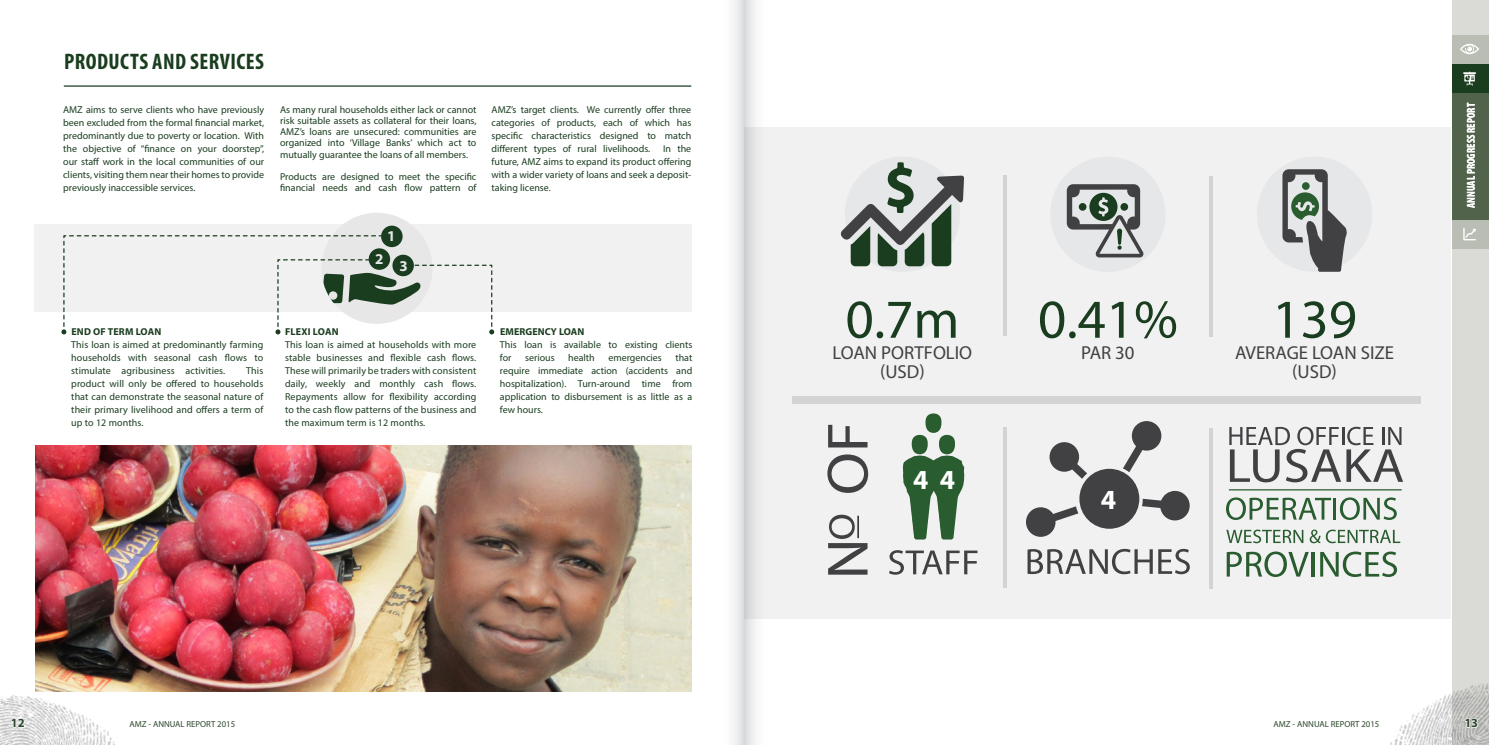
<style>
.page{position:relative;width:1489px;height:745px;background:#fff}
.page>*{position:absolute;margin:0;border:0;box-sizing:border-box;transform-origin:0 0}
.t1{font:55.12px "Myriad Pro";color:#1a3d20}
.t2{font:700 27.75px "Myriad Pro";color:#fff}
.t3{font:700 27.5px "Myriad Pro";color:#fff}
.t4{font:700 condensed 22.5px "Myriad Pro";letter-spacing:.02em;color:#1a3d1f}
.t5{font:18.75px/18.8px "Myriad Pro";color:#414042;text-align:center}
.t6{font:700 15px "Myriad Pro";color:#e7e7e8}
.t7{font:700 12.5px "Myriad Pro";color:#2d482c}
.t8{font:700 condensed 11.25px "Myriad Pro";color:#fff}
.t9{font:10px/13px "Myriad Pro";color:#1a3d1f;text-align:justify}
.t10{font:700 10px "Myriad Pro";letter-spacing:.01em;color:#1a3d1f}
.t11{font:8.75px "Myriad Pro";color:#2d482c}
</style>
<div class="page">
<div style="left:1452px;top:0;width:36px;height:744px;background:#dadbd6"></div>
<img style="left:1390px;top:683px;width:98px;height:61px">
<div style="left:1452px;top:35px;width:36px;height:29px;background:#b9bdb3"></div>
<div style="left:1452px;top:92px;width:36px;height:127px;background:#51634b"></div>
<div style="left:1452px;top:64px;width:36px;height:29px;background:#1a3d1f"></div>
<div style="left:1452px;top:219px;width:36px;height:29px;background:#b9bdb3"></div>
<svg style="left:1463px;top:717px;width:15px;height:11px"></svg>
<svg style="left:1460px;top:44px;width:18px;height:10px"></svg>
<svg style="left:1463px;top:228px;width:12px;height:12px"></svg>
<svg style="left:1463px;top:71px;width:12px;height:15px"></svg>
<img style="left:0;top:691px;width:139px;height:53px">
<svg style="left:10px;top:717px;width:15px;height:10px"></svg>
<div style="left:34px;top:224px;width:657px;height:88px;background:#f1f1f2"></div>
<div style="left:321px;top:212px;width:111px;height:111px;background:#e7e7e8;border-radius:50%"></div>
<div style="left:381px;top:225px;width:21px;height:22px;background:#1a3d1f;border-radius:50%"></div>
<div style="left:744px;top:127px;width:707px;height:490px;background:#f1f1f2"></div>
<hr style="left:64px;top:85px;width:627px;height:2px;background:#1a3d1f">
<div style="left:792px;top:396px;width:627px;height:7px;background:#d1d3d4"></div>
<svg style="left:1226px;top:497px;width:104px;height:22px"></svg>
<hr style="left:1333px;top:497px;width:3px;height:22px;background:#295c2f">
<svg style="left:1339px;top:497px;width:57px;height:22px"></svg>
<hr style="left:1341px;top:427px;width:3px;height:17px;background:#414042">
<svg style="left:1229px;top:426px;width:111px;height:56px"></svg>
<svg style="left:1346px;top:426px;width:56px;height:55px"></svg>
<hr style="left:1228px;top:489px;width:173px;height:1px;background:#295c2f">
<svg style="left:1226px;top:529px;width:77px;height:14px"></svg>
<svg style="left:1309px;top:529px;width:91px;height:14px"></svg>
<svg style="left:1226px;top:551px;width:82px;height:25px"></svg>
<hr style="left:1311px;top:551px;width:3px;height:25px;background:#295c2f">
<svg style="left:1320px;top:551px;width:76px;height:25px"></svg>
<div style="left:1050px;top:156px;width:115px;height:116px;background:#e6e7e8;border-radius:50%"></div>
<div style="left:844px;top:156px;width:116px;height:116px;background:#e6e7e8;border-radius:50%"></div>
<svg style="left:840px;top:162px;width:124px;height:104px"></svg>
<div style="left:1256px;top:156px;width:115px;height:116px;background:#e6e7e8;border-radius:50%"></div>
<svg style="left:1282px;top:169px;width:64px;height:102px"></svg>
<svg style="left:1027px;top:548px;width:125px;height:26px"></svg>
<svg style="left:1158px;top:548px;width:31px;height:26px"></svg>
<svg style="left:1049px;top:442px;width:38px;height:36px"></svg>
<svg style="left:1123px;top:421px;width:38px;height:51px"></svg>
<svg style="left:1142px;top:490px;width:47px;height:30px"></svg>
<svg style="left:1026px;top:506px;width:52px;height:30px"></svg>
<div style="left:1079px;top:468px;width:60px;height:60px;background:#414042;border-radius:50%"></div>
<svg style="left:889px;top:550px;width:88px;height:24px"></svg>
<svg style="left:827px;top:454px;width:41px;height:38px"></svg>
<svg style="left:828px;top:424px;width:39px;height:23px"></svg>
<svg style="left:828px;top:514px;width:39px;height:60px"></svg>
<svg style="left:903px;top:413px;width:61px;height:126px"></svg>
<svg style="left:1209px;top:176px;width:3px;height:161px"></svg>
<hr style="left:1003px;top:175px;width:4px;height:161px;background:#d1d3d4">
<svg style="left:1209px;top:428px;width:3px;height:160px"></svg>
<hr style="left:1003px;top:426px;width:4px;height:161px;background:#d1d3d4">
<svg style="left:1066px;top:184px;width:77px;height:73px"></svg>
<img style="left:35px;top:445px;width:656px;height:246px">
<svg style="left:61px;top:234px;width:433px;height:100px"></svg>
<svg style="left:744px;top:0;width:27px;height:744px"></svg>
<svg style="left:733px;top:0;width:11px;height:744px"></svg>
<h3 class="t4" style="left:64px;top:49px;width:201px">PRODUCTS AND SERVICES</h3>
<p class="t9" style="left:63px;top:102px;width:202px">AMZ aims to serve clients who have previously been excluded from the formal financial market, predominantly due to poverty or location. With the objective of “finance on your doorstep”, our staff work in the local communities of our clients, visiting them near their homes to provide previously inaccessible services.</p>
<p class="t9" style="left:280px;top:103px;width:198px;line-height:11.2px">As many rural households either lack or cannot risk suitable assets as collateral for their loans, AMZ’s loans are unsecured: communities are organized into ‘Village Banks’ which act to mutually guarantee the loans of all members.</p>
<p class="t9" style="left:280px;top:171px;width:198px;line-height:11.2px">Products are designed to meet the specific financial needs and cash flow pattern of</p>
<p class="t9" style="left:491px;top:102px;width:201px">AMZ’s target clients. We currently offer three categories of products, each of which has specific characteristics designed to match different types of rural livelihoods.</p>
<p class="t9" style="left:491px;top:141px;width:201px;text-indent:171px">In the future, AMZ aims to expand its product offering with a wider variety of loans and seek a deposit&shy;taking license.</p>
<h3 class="t6" style="left:387px;top:226px;width:10px">1</h3>
<h3 class="t6" style="left:375px;top:252px;width:34px">2 3</h3>
<p class="t10" style="left:71px;top:325px;width:92px">END OF TERM LOAN</p>
<p class="t9" style="left:71px;top:338px;width:193px">This loan is aimed at predominantly farming households with seasonal cash flows to stimulate agribusiness activities.</p>
<p class="t9" style="left:71px;top:364px;width:193px;text-indent:175px">This product will only be offered to households that can demonstrate the seasonal nature of their primary livelihood and offers a term of up to 12 months.</p>
<p class="t10" style="left:285px;top:325px;width:55px">FLEXI LOAN</p>
<p class="t9" style="left:285px;top:338px;width:193px">This loan is aimed at households with more stable businesses and flexible cash flows.<br>These will primarily be traders with consistent daily, weekly and monthly cash flows.<br>Repayments allow for flexibility according to the cash flow patterns of the business and the maximum term is 12 months.</p>
<p class="t10" style="left:500px;top:325px;width:86px">EMERGENCY LOAN</p>
<p class="t9" style="left:500px;top:338px;width:194px">This loan is available to existing clients for</p>
<p class="t9" style="left:500px;top:351px;width:194px;text-indent:175px">that require immediate action (accidents and hospitalization). Turn-around time from application to disbursement is as little as a few hours.</p>
<p class="t9" style="left:525px;top:351px;width:31px">serious</p>
<p class="t9" style="left:568px;top:351px;width:28px">health</p>
<p class="t9" style="left:608px;top:351px;width:55px">emergencies</p>
<h1 class="t1" style="left:845px;top:285px;width:115px">0.7m</h1>
<h3 class="t5" style="left:880px;top:361px;width:46px">(USD)</h3>
<h3 class="t5" style="left:832px;top:342px;width:141px">LOAN PORTFOLIO</h3>
<h3 class="t3" style="left:913px;top:462px;width:43px">4 4</h3>
<h1 class="t1" style="left:1037px;top:285px;width:141px">0.41%</h1>
<h3 class="t5" style="left:1081px;top:342px;width:55px">PAR 30</h3>
<h2 class="t2" style="left:1100px;top:481px;width:17px">4</h2>
<h1 class="t1" style="left:1271px;top:285px;width:86px">139</h1>
<h3 class="t5" style="left:1234px;top:342px;width:160px">AVERAGE LOAN SIZE (USD)</h3>
<p class="t8" style="left:1464px;top:208px;width:107px;rotate:-90deg">ANNUAL PROGRESS REPORT</p>
<p class="t7" style="left:11px;top:714px;width:15px">12</p>
<p class="t11" style="left:129px;top:718px;width:107px">AMZ - ANNUAL REPORT 2015</p>
<p class="t11" style="left:1273px;top:718px;width:107px">AMZ - ANNUAL REPORT 2015</p>
<p class="t7" style="left:1464px;top:714px;width:15px">13</p>
</div>
